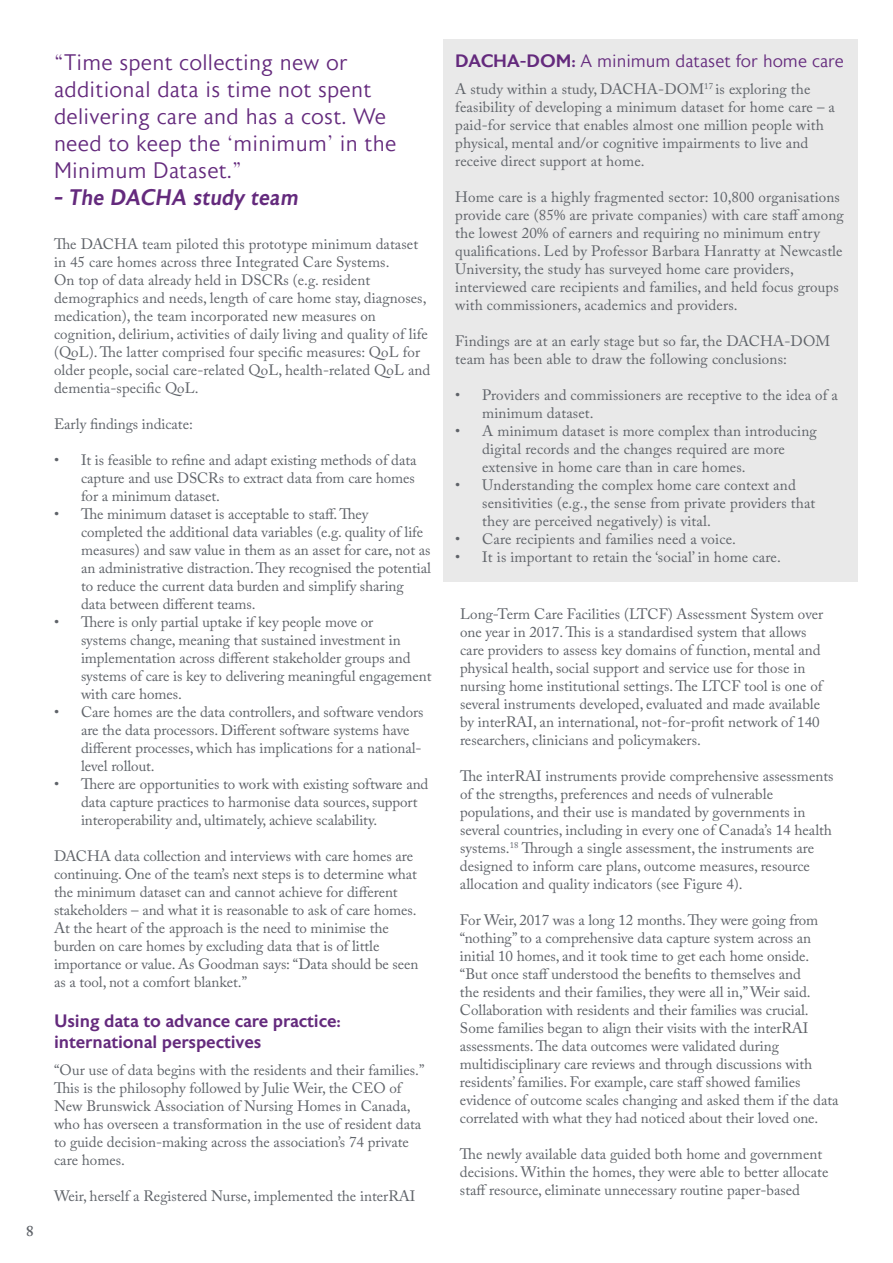
<style>
.page{position:relative;width:893px;height:1263px;background:#fff}
.page>*{position:absolute;margin:0;border:0;box-sizing:border-box;transform-origin:0 0}
.t1{font:300 22.5px/27px "Astoria Sans";letter-spacing:.01em;color:#642a7d}
.t2{font:italic 500 22.5px "Astoria Sans";letter-spacing:.01em;color:#642a7d}
.t3{font:500 18px/21.6px "Astoria Sans";letter-spacing:-.005em;color:#642a7d}
.t4{font:300 18px "Astoria Sans";color:#642a7d}
.t5{font:15px/18px "Adobe Caslon Pro";color:#5f6369}
.t6{font:600 15px "Adobe Caslon Pro";color:#5f6369}
.s1{font-weight:500}
</style>
<div class="page">
<div style="left:443px;top:39px;width:414px;height:543px;background:#e9e9e9"></div>
<p class="t6" style="left:26px;top:1221px;width:9px">8</p>
<h1 class="t1" style="left:54px;top:50px;width:344px">“Time spent collecting new or additional data is time not spent delivering care and has a cost. We need to keep the ‘minimum’ in the<br>Minimum Dataset.”</h1>
<h1 class="t2" style="left:54px;top:185px;width:246px">- The DACHA study team</h1>
<p class="t5" style="left:54px;top:235px;width:378px">The DACHA team piloted this prototype minimum dataset in 45 care homes across three Integrated Care Systems.<br>On top of data already held in DSCRs (e.g. resident demographics and needs, length of care home stay, diagnoses, medication), the team incorporated new measures on cognition, delirium, activities of daily living and quality of life (QoL). The latter comprised four specific measures: QoL for older people, social care-related QoL, health-related QoL and dementia-specific QoL.</p>
<p class="t5" style="left:54px;top:415px;width:140px">Early findings indicate:</p>
<p class="t5" style="left:81px;top:451px;width:337px;text-align:justify;text-indent:-27px">• It is feasible to refine and adapt existing methods of data capture and use DSCRs to extract data from care homes for a minimum dataset.</p>
<p class="t5" style="left:81px;top:505px;width:351px;text-indent:-27px">• The minimum dataset is acceptable to staff. They completed the additional data variables (e.g. quality of life measures) and saw value in them as an asset for care, not as an administrative distraction. They recognised the potential to reduce the current data burden and simplify sharing data between different teams.</p>
<p class="t5" style="left:81px;top:613px;width:352px;text-indent:-27px">• There is only partial uptake if key people move or<br>systems change, meaning that sustained investment in implementation across different stakeholder groups and systems of care is key to delivering meaningful engagement with care homes.</p>
<p class="t5" style="left:81px;top:703px;width:344px;text-indent:-27px">• Care homes are the data controllers, and software vendors are the data processors. Different software systems have different processes, which has implications for a national&shy;level rollout.</p>
<p class="t5" style="left:81px;top:775px;width:349px;text-indent:-27px">• There are opportunities to work with existing software and data capture practices to harmonise data sources, support interoperability and, ultimately, achieve scalability.</p>
<p class="t5" style="left:54px;top:847px;width:366px">DACHA data collection and interviews with care homes are continuing. One of the team’s next steps is to determine what the minimum dataset can and cannot achieve for different stakeholders – and what it is reasonable to ask of care homes.<br>At the heart of the approach is the need to minimise the burden on care homes by excluding data that is of little importance or value. As Goodman says: “Data should be seen as a tool, not a comfort blanket.”</p>
<p class="t3" style="left:54px;top:1010px;width:288px">Using data to advance care practice: international perspectives</p>
<p class="t5" style="left:54px;top:1061px;width:372px">“Our use of data begins with the residents and their families.” This is the philosophy followed by Julie Weir, the CEO of New Brunswick Association of Nursing Homes in Canada, who has overseen a transformation in the use of resident data to guide decision-making across the association’s 74 private care homes.</p>
<p class="t5" style="left:54px;top:1187px;width:363px">Weir, herself a Registered Nurse, implemented the interRAI</p>
<p class="t4" style="left:455px;top:52px;width:390px"><span class="s1">DACHA-DOM:</span> A minimum dataset for home care</p>
<p class="t5" style="left:455px;top:80px;width:381px">A study within a study, DACHA-DOM<sup>17</sup> is exploring the feasibility of developing a minimum dataset for home care – a paid-for service that enables almost one million people with physical, mental and/or cognitive impairments to live and receive direct support at home.</p>
<p class="t5" style="left:455px;top:188px;width:390px">Home care is a highly fragmented sector: 10,800 organisations provide care (85% are private companies) with care staff among the lowest 20% of earners and requiring no minimum entry qualifications. Led by Professor Barbara Hanratty at Newcastle University, the study has surveyed home care providers, interviewed care recipients and families, and held focus groups with commissioners, academics and providers.</p>
<p class="t5" style="left:455px;top:332px;width:376px">Findings are at an early stage but so far, the DACHA-DOM team has been able to draw the following conclusions:</p>
<p class="t5" style="left:482px;top:386px;width:357px;text-indent:-27px">• Providers and commissioners are receptive to the idea of a minimum dataset.</p>
<p class="t5" style="left:482px;top:422px;width:336px;text-indent:-27px">• A minimum dataset is more complex than introducing digital records and the changes required are more extensive in home care than in care homes.</p>
<p class="t5" style="left:482px;top:476px;width:335px;text-indent:-27px">• Understanding the complex home care context and sensitivities (e.g., the sense from private providers that they are perceived negatively) is vital.</p>
<p class="t5" style="left:455px;top:530px;width:282px">• Care recipients and families need a voice.</p>
<p class="t5" style="left:455px;top:548px;width:327px">• It is important to retain the ‘social’ in home care.</p>
<p class="t5" style="left:460px;top:605px;width:365px">Long-Term Care Facilities (LTCF) Assessment System over one year in 2017. This is a standardised system that allows care providers to assess key domains of function, mental and physical health, social support and service use for those in nursing home institutional settings. The LTCF tool is one of several instruments developed, evaluated and made available by interRAI, an international, not-for-profit network of 140 researchers, clinicians and policymakers.</p>
<p class="t5" style="left:460px;top:767px;width:375px">The interRAI instruments provide comprehensive assessments of the strengths, preferences and needs of vulnerable populations, and their use is mandated by governments in several countries, including in every one of Canada’s 14 health systems.<sup>18</sup> Through a single assessment, the instruments are designed to inform care plans, outcome measures, resource allocation and quality indicators (see Figure 4).</p>
<p class="t5" style="left:460px;top:911px;width:380px">For Weir, 2017 was a long 12 months. They were going from “nothing” to a comprehensive data capture system across an initial 10 homes, and it took time to get each home onside. “But once staff understood the benefits to themselves and<br>the residents and their families, they were all in,” Weir said.<br>Collaboration with residents and their families was crucial.<br>Some families began to align their visits with the interRAI assessments. The data outcomes were validated during multidisciplinary care reviews and through discussions with residents’ families. For example, care staff showed families evidence of outcome scales changing and asked them if the data correlated with what they had noticed about their loved one.</p>
<p class="t5" style="left:460px;top:1145px;width:370px">The newly available data guided both home and government decisions. Within the homes, they were able to better allocate staff resource, eliminate unnecessary routine paper-based</p>
</div>
